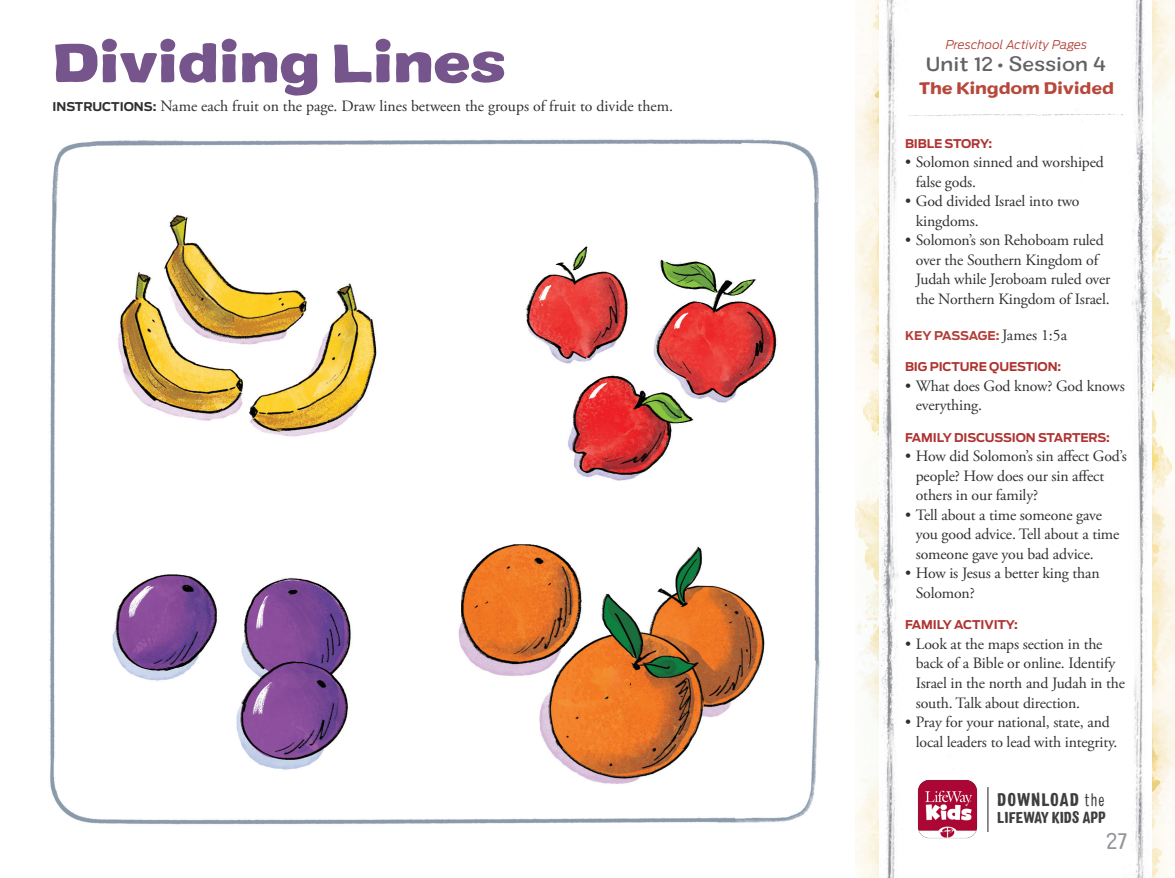
<style>
.page{position:relative;width:1175px;height:878px;background:#fff}
.page>*{position:absolute;margin:0;border:0;box-sizing:border-box;transform-origin:0 0}
.t1{font:900 expanded 54px "Colby";letter-spacing:-.025em;color:#76548c}
.t2{font:22.5px "Colby St Reg";color:#939598}
.Unit-Session_Number{font:500 expanded 19.5px "Colby";color:#636366}
.t3{font:900 condensed 18.15px "Colby";letter-spacing:.06em;color:#3e3e3f}
.head1{font:16.5px "Colby Ex Bld";letter-spacing:-.015em;color:#b6493b}
.Subhead_nested_1{font:15.75px/19.5px "Adobe Garamond Pro";letter-spacing:-.01em;color:#312f30}
.t4{font:900 condensed 15.75px "Colby";color:#3e3e3f}
.Subhead{font:700 12px "Antenna";letter-spacing:-.01em;color:#af3331}
.Age_Group{font:italic 300 12px "Antenna";letter-spacing:.005em;color:#b23e36}
.Subhead_nested_1-2{font:700 12px "Antenna";letter-spacing:-.015em;color:#b23e36}
.Subhead_0{font:700 12px "Antenna";letter-spacing:-.01em;color:#af3331}
.s1{font-family:"Antenna";font-weight:700;font-size:12px}
.s2{font-family:"Adobe Garamond Pro";font-weight:400;font-size:15.75px;color:#312f30}
.s3{font-weight:300}
</style>
<div class="page">
<img style="left:1151px;top:0;width:23px;height:878px">
<img style="left:1082px;top:0;width:69px;height:878px">
<img style="left:855px;top:0;width:24px;height:878px">
<img style="left:879px;top:0;width:70px;height:878px">
<img style="left:49px;top:139px;width:771px;height:686px">
<img style="left:913px;top:775px;width:65px;height:67px">
<hr style="left:987px;top:787px;width:1px;height:45px;background:#231f20">
<svg style="left:908px;top:114px;width:216px;height:2px"></svg>
<p class="t1" style="left:52px;top:25px;width:455px">Dividing Lines</p>
<p class="Subhead_nested_1" style="left:52px;top:97px;width:622px"><span class="s1">INSTRUCTIONS:</span> Name each fruit on the page. Draw lines between the groups of fruit to divide them.</p>
<p class="Age_Group" style="left:945px;top:36px;width:143px">Preschool Activity Pages</p>
<p class="Unit-Session_Number" style="left:926px;top:52px;width:182px">Unit 12 • Session 4</p>
<p class="head1" style="left:918px;top:77px;width:197px">The Kingdom Divided</p>
<p class="Subhead_0" style="left:905px;top:136px;width:89px">BIBLE STORY:</p>
<p class="Subhead_nested_1" style="left:915px;top:153px;width:189px;text-indent:-11px">• Solomon sinned and worshiped false gods.</p>
<p class="Subhead_nested_1" style="left:915px;top:192px;width:165px;text-indent:-11px">• God divided Israel into two kingdoms.</p>
<p class="Subhead_nested_1" style="left:915px;top:231px;width:196px;text-indent:-11px">• Solomon’s son Rehoboam ruled over the Southern Kingdom of<br>Judah while Jeroboam ruled over the Northern Kingdom of Israel.</p>
<p class="Subhead_nested_1-2" style="left:905px;top:328px;width:164px">KEY PASSAGE: <span class="s2">James 1:5a</span></p>
<p class="Subhead" style="left:905px;top:360px;width:158px">BIG PICTURE QUESTION:</p>
<p class="Subhead_nested_1" style="left:915px;top:376px;width:210px;text-indent:-11px">• What does God know? God knows everything.</p>
<p class="Subhead" style="left:905px;top:430px;width:206px">FAMILY DISCUSSION STARTERS:</p>
<p class="Subhead_nested_1" style="left:915px;top:447px;width:213px;text-indent:-11px">• How did Solomon’s sin affect God’s people? How does our sin affect others in our family?</p>
<p class="Subhead_nested_1" style="left:915px;top:505px;width:205px;text-indent:-11px">• Tell about a time someone gave you good advice. Tell about a time someone gave you bad advice.</p>
<p class="Subhead_nested_1" style="left:915px;top:564px;width:185px;text-indent:-11px">• How is Jesus a better king than<br>Solomon?</p>
<p class="Subhead" style="left:905px;top:618px;width:114px">FAMILY ACTIVITY:</p>
<p class="Subhead_nested_1" style="left:915px;top:634px;width:211px;text-indent:-11px">• Look at the maps section in the back of a Bible or online. Identify<br>Israel in the north and Judah in the south. Talk about direction.</p>
<p class="Subhead_nested_1" style="left:915px;top:712px;width:203px;text-indent:-11px">• Pray for your national, state, and local leaders to lead with integrity.</p>
<p class="t3" style="left:997px;top:788px;width:109px">DOWNLOAD <span class="s3">the</span></p>
<p class="t4" style="left:997px;top:807px;width:110px">LIFEWAY KIDS APP</p>
<h2 class="t2" style="left:1106px;top:826px;width:24px">27</h2>
</div>
